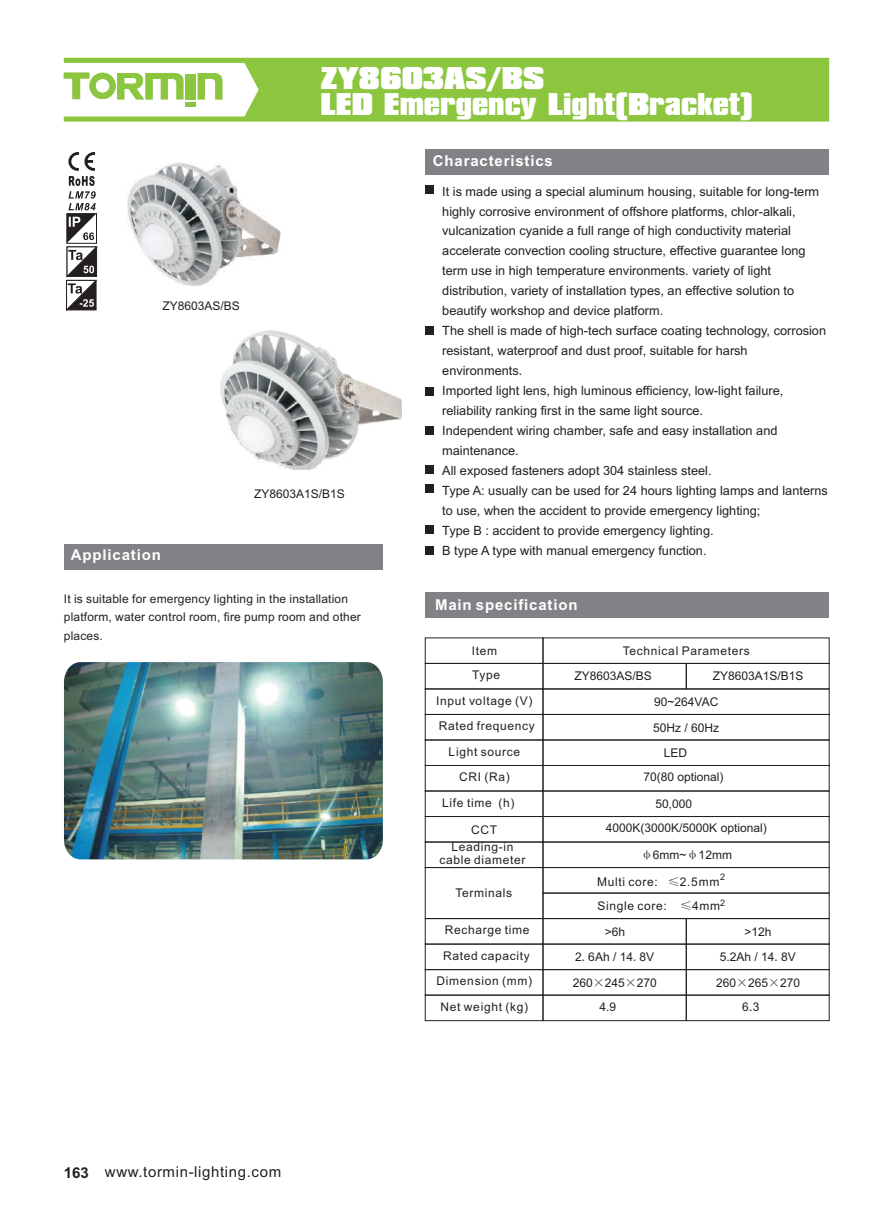
<style>
.page{position:relative;width:893px;height:1212px;background:#fff}
.page>*{position:absolute;margin:0;border:0;box-sizing:border-box;transform-origin:0 0}
.t1{font:700 27px/26.8px "Compacta BT";color:#fff}
.t2{font:700 15px "Arial";letter-spacing:.055em;color:#fff}
.t3{font:15px "Arial";letter-spacing:.04em;color:#231f20}
.t4{font:12.75px/20px "Arial";color:#231f20}
.t5{font:12px/25.7px "Arial";letter-spacing:.015em;color:#231f20}
.t6{font:12px/25.5px "Arial";letter-spacing:.055em;color:#231f20;text-align:center}
.t7{font:9px "Arial";color:#231f20}
.s1{font-weight:700}
.s2{font-family:"Sim Sun"}
.s3{font-family:"Sim Sun";font-size:12.75px}
.s4{font-size:13.5px}
</style>
<div class="page">
<svg style="left:64px;top:58px;width:765px;height:64px;background:#9bcd58"></svg>
<div style="left:64px;top:544px;width:319px;height:26px;background:#808285"></div>
<div style="left:425px;top:150px;width:404px;height:25px;background:#808285"></div>
<img style="left:64px;top:662px;width:319px;height:197px">
<div style="left:425px;top:592px;width:404px;height:25px;background:#808285"></div>
<div style="left:543px;top:714px;width:286px;height:26px;border:1px solid #231f20"></div>
<div style="left:543px;top:765px;width:286px;height:26px;border:1px solid #231f20"></div>
<div style="left:543px;top:791px;width:286px;height:26px;border:1px solid #231f20"></div>
<div style="left:543px;top:842px;width:286px;height:26px;border:1px solid #231f20"></div>
<div style="left:543px;top:816px;width:286px;height:26px;border:1px solid #231f20"></div>
<svg style="left:543px;top:688px;width:287px;height:27px"></svg>
<div style="left:543px;top:995px;width:143px;height:26px;border:1px solid #231f20"></div>
<div style="left:686px;top:995px;width:143px;height:26px;border:1px solid #231f20"></div>
<div style="left:543px;top:944px;width:143px;height:26px;border:1px solid #231f20"></div>
<div style="left:686px;top:944px;width:143px;height:26px;border:1px solid #231f20"></div>
<div style="left:543px;top:663px;width:143px;height:26px;border:1px solid #231f20"></div>
<div style="left:686px;top:663px;width:143px;height:26px;border:1px solid #231f20"></div>
<div style="left:425px;top:714px;width:118px;height:26px;border:1px solid #231f20"></div>
<div style="left:425px;top:765px;width:118px;height:26px;border:1px solid #231f20"></div>
<div style="left:425px;top:791px;width:118px;height:26px;border:1px solid #231f20"></div>
<div style="left:425px;top:842px;width:118px;height:26px;border:1px solid #231f20"></div>
<div style="left:425px;top:816px;width:118px;height:26px;border:1px solid #231f20"></div>
<svg style="left:425px;top:867px;width:405px;height:52px"></svg>
<div style="left:425px;top:689px;width:118px;height:26px;border:1px solid #231f20"></div>
<div style="left:425px;top:995px;width:118px;height:26px;border:1px solid #231f20"></div>
<div style="left:425px;top:944px;width:118px;height:26px;border:1px solid #231f20"></div>
<div style="left:425px;top:918px;width:118px;height:26px;border:1px solid #231f20"></div>
<div style="left:425px;top:663px;width:118px;height:26px;border:1px solid #231f20"></div>
<div style="left:425px;top:969px;width:118px;height:26px;border:1px solid #231f20"></div>
<svg style="left:686px;top:969px;width:144px;height:26px"></svg>
<svg style="left:66px;top:152px;width:32px;height:159px"></svg>
<div style="left:425px;top:186px;width:9px;height:8px;background:#231f20"></div>
<div style="left:425px;top:326px;width:9px;height:8px;background:#231f20"></div>
<div style="left:425px;top:387px;width:9px;height:8px;background:#231f20"></div>
<div style="left:425px;top:426px;width:9px;height:9px;background:#231f20"></div>
<div style="left:425px;top:484px;width:9px;height:8px;background:#231f20"></div>
<div style="left:425px;top:525px;width:9px;height:9px;background:#231f20"></div>
<div style="left:425px;top:465px;width:9px;height:8px;background:#231f20"></div>
<div style="left:425px;top:546px;width:9px;height:8px;background:#231f20"></div>
<svg style="left:198px;top:73px;width:24px;height:26px"></svg>
<div style="left:185px;top:74px;width:11px;height:25px;background:#8bc63e"></div>
<div style="left:185px;top:102px;width:11px;height:5px;background:#8bc63e"></div>
<svg style="left:64px;top:73px;width:119px;height:26px"></svg>
<img style="left:128px;top:163px;width:153px;height:123px">
<img style="left:221px;top:330px;width:180px;height:139px">
<h1 class="t1" style="left:321px;top:66px;width:434px">ZY8603AS/BS<br>LED Emergency Light(Bracket)</h1>
<p class="t5" style="left:163px;top:294px;width:79px">ZY8603AS/BS</p>
<p class="t2" style="left:71px;top:549px;width:91px">Application</p>
<p class="t5" style="left:254px;top:482px;width:92px">ZY8603A1S/B1S</p>
<p class="t5" style="left:64px;top:590px;width:298px;line-height:18.8px">It is suitable for emergency lighting in the installation platform, water control room, fire pump room and other places.</p>
<p class="t3" style="left:64px;top:1166px;width:219px"><span class="s1">163</span> www.tormin-lighting.com</p>
<p class="t2" style="left:433px;top:156px;width:122px">Characteristics</p>
<p class="t4" style="left:442px;top:182px;width:387px">It is made using a special aluminum housing, suitable for long-term highly corrosive environment of offshore platforms, chlor-alkali, vulcanization cyanide a full range of high conductivity material accelerate convection cooling structure, effective guarantee long term use in high temperature environments. variety of light distribution, variety of installation types, an effective solution to beautify workshop and device platform.<br>The shell is made of high-tech surface coating technology, corrosion resistant, waterproof and dust proof, suitable for harsh environments.<br>Imported light lens, high luminous efficiency, low-light failure, reliability ranking first in the same light source.<br>Independent wiring chamber, safe and easy installation and maintenance.<br>All exposed fasteners adopt 304 stainless steel.<br>Type A: usually can be used for 24 hours lighting lamps and lanterns to use, when the accident to provide emergency lighting;<br>Type B : accident to provide emergency lighting.<br>B type A type with manual emergency function.</p>
<p class="t2" style="left:435px;top:599px;width:144px">Main specification</p>
<p class="t5" style="left:472px;top:639px;width:27px">Item</p>
<p class="t6" style="left:623px;top:639px;width:128px">Technical Parameters</p>
<p class="t5" style="left:472px;top:663px;width:30px">Type</p>
<p class="t6" style="left:436px;top:689px;width:98px">Input voltage (V)</p>
<p class="t6" style="left:439px;top:714px;width:98px">Rated frequency</p>
<p class="t6" style="left:449px;top:740px;width:73px">Light source</p>
<p class="t5" style="left:459px;top:765px;width:52px">CRI (Ra)</p>
<p class="t6" style="left:442px;top:791px;width:74px">Life time (h)</p>
<p class="t6" style="left:451px;top:822px;width:64px;line-height:17.4px">CCT<br>Leading-in</p>
<p class="t6" style="left:439px;top:848px;width:88px">cable diameter</p>
<p class="t6" style="left:455px;top:881px;width:58px">Terminals</p>
<p class="t5" style="left:574px;top:664px;width:79px">ZY8603AS/BS</p>
<p class="t5" style="left:713px;top:664px;width:92px">ZY8603A1S/B1S</p>
<p class="t5" style="left:654px;top:690px;width:66px">90~264VAC</p>
<p class="t5" style="left:664px;top:716px;width:57px;text-indent:-11px">50Hz / 60Hz<br>LED</p>
<p class="t5" style="left:643px;top:765px;width:82px">70(80 optional)</p>
<p class="t5" style="left:655px;top:792px;width:38px">50,000</p>
<p class="t5" style="left:606px;top:816px;width:162px">4000K(3000K/5000K optional)</p>
<p class="t5" style="left:641px;top:843px;width:93px"><span class="s2">φ</span>6mm~<span class="s2">φ</span>12mm</p>
<p class="t7" style="left:720px;top:873px;width:7px">2</p>
<p class="t7" style="left:720px;top:899px;width:7px">2</p>
<p class="t6" style="left:597px;top:870px;width:124px;line-height:24.2px;text-align:left">Multi core: <span class="s2">≤</span>2.5mm<br>Single core: <span class="s2">≤</span>4mm</p>
<p class="t6" style="left:445px;top:918px;width:86px">Recharge time</p>
<p class="t6" style="left:437px;top:944px;width:97px">Rated capacity<br>Dimension (mm)<br>Net weight (kg)</p>
<p class="t5" style="left:575px;top:919px;width:80px;text-align:center">&gt;6h<br>2<span class="s3">.</span>6Ah / 14<span class="s3">.</span>8V</p>
<p class="t5" style="left:720px;top:919px;width:77px;text-align:center">&gt;12h<br>5.2Ah / 14<span class="s3">.</span>8V</p>
<p class="t5" style="left:573px;top:971px;width:86px">260<span class="s2">×</span>245<span class="s2">×</span>270</p>
<p class="t5" style="left:716px;top:971px;width:86px">260<span class="s2">×</span>265<span class="s2">×</span>270</p>
<p class="t5" style="left:599px;top:995px;width:18px">4.9</p>
<p class="t5" style="left:742px;top:995px;width:19px">6<span class="s4">.</span>3</p>
</div>
